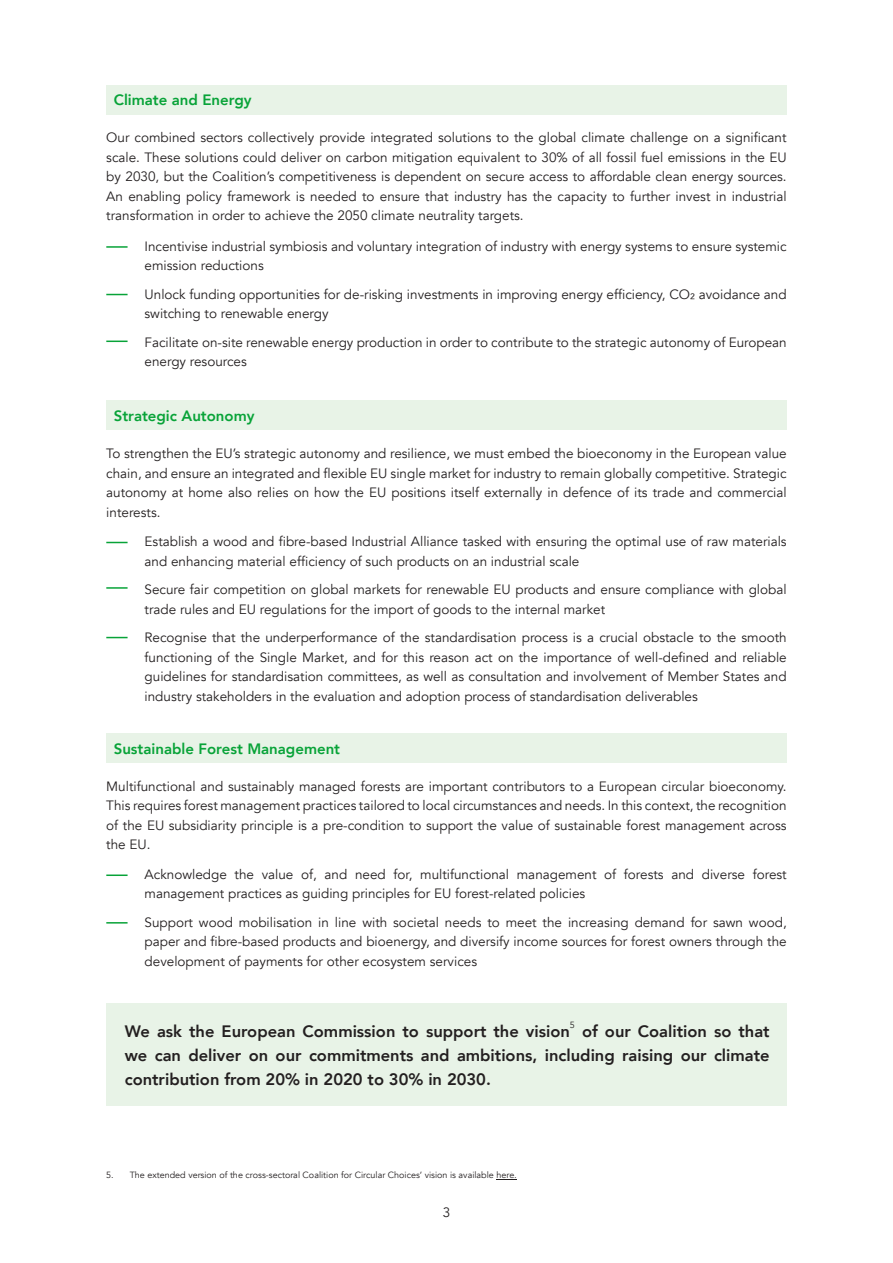
<style>
.page{position:relative;width:893px;height:1263px;background:#fff}
.page>*{position:absolute;margin:0;border:0;box-sizing:border-box;transform-origin:0 0}
.t1{font:800 16.5px/24px "Avenir";color:#231f20;text-align:justify}
.t2{font:800 15px "Avenir";color:#08a338}
.t3{font:13.5px/19.5px "Avenir";color:#231f20}
.t4{font:9px "Avenir";color:#231f20}
.s1{font-family:"Minion Pro"}
</style>
<div class="page">
<hr style="left:106px;top:246px;width:22px;height:2px;background:#08a338">
<svg style="left:106px;top:542px;width:22px;height:1px"></svg>
<hr style="left:106px;top:874px;width:22px;height:2px;background:#08a338">
<svg style="left:106px;top:294px;width:22px;height:1px"></svg>
<hr style="left:106px;top:587px;width:22px;height:2px;background:#08a338">
<svg style="left:106px;top:922px;width:22px;height:1px"></svg>
<svg style="left:106px;top:341px;width:22px;height:1px"></svg>
<svg style="left:106px;top:637px;width:22px;height:1px"></svg>
<div style="left:106px;top:85px;width:681px;height:29px;background:#e8f3e7"></div>
<div style="left:106px;top:401px;width:681px;height:29px;background:#e8f3e7"></div>
<div style="left:106px;top:733px;width:681px;height:30px;background:#e8f3e7"></div>
<div style="left:106px;top:1003px;width:681px;height:103px;background:#e8f3e7"></div>
<svg style="left:496px;top:1179px;width:20px;height:1px"></svg>
<p class="t2" style="left:114px;top:88px;width:139px">Climate and Energy</p>
<p class="t3" style="left:106px;top:128px;width:682px;text-align:justify">Our combined sectors collectively provide integrated solutions to the global climate challenge on a significant scale. These solutions could deliver on carbon mitigation equivalent to 30% of all fossil fuel emissions in the EU by 2030, but the Coalition’s competitiveness is dependent on secure access to affordable clean energy sources.<br>An enabling policy framework is needed to ensure that industry has the capacity to further invest in industrial transformation in order to achieve the 2050 climate neutrality targets.</p>
<p class="t3" style="left:145px;top:236px;width:644px">Incentivise industrial symbiosis and voluntary integration of industry with energy systems to ensure systemic emission reductions</p>
<p class="t3" style="left:145px;top:284px;width:644px">Unlock funding opportunities for de-risking investments in improving energy efficiency, CO² avoidance and switching to renewable energy</p>
<p class="t3" style="left:145px;top:332px;width:644px">Facilitate on-site renewable energy production in order to contribute to the strategic autonomy of European energy resources</p>
<p class="t2" style="left:114px;top:404px;width:142px">Strategic Autonomy</p>
<p class="t3" style="left:106px;top:444px;width:682px;text-align:justify">To strengthen the EU’s strategic autonomy and resilience, we must embed the bioeconomy in the European value chain, and ensure an integrated and flexible EU single market for industry to remain globally competitive. Strategic autonomy at home also relies on how the EU positions itself externally in defence of its trade and commercial interests.</p>
<p class="t3" style="left:145px;top:532px;width:644px">Establish a wood and fibre-based Industrial Alliance tasked with ensuring the optimal use of raw materials and enhancing material efficiency of such products on an industrial scale</p>
<p class="t3" style="left:145px;top:580px;width:644px">Secure fair competition on global markets for renewable EU products and ensure compliance with global trade rules and EU regulations for the import of goods to the internal market</p>
<p class="t3" style="left:145px;top:628px;width:644px;text-align:justify">Recognise that the underperformance of the standardisation process is a crucial obstacle to the smooth functioning of the Single Market, and for this reason act on the importance of well-defined and reliable guidelines for standardisation committees, as well as consultation and involvement of Member States and industry stakeholders in the evaluation and adoption process of standardisation deliverables</p>
<p class="t2" style="left:114px;top:737px;width:228px">Sustainable Forest Management</p>
<p class="t3" style="left:106px;top:777px;width:682px;text-align:justify">Multifunctional and sustainably managed forests are important contributors to a European circular bioeconomy.<br>This requires forest management practices tailored to local circumstances and needs. In this context, the recognition of the EU subsidiarity principle is a pre-condition to support the value of sustainable forest management across the EU.</p>
<p class="t3" style="left:145px;top:865px;width:644px">Acknowledge the value of, and need for, multifunctional management of forests and diverse forest management practices as guiding principles for EU forest-related policies</p>
<p class="t3" style="left:145px;top:913px;width:644px;text-align:justify">Support wood mobilisation in line with societal needs to meet the increasing demand for sawn wood, paper and fibre-based products and bioenergy, and diversify income sources for forest owners through the development of payments for other ecosystem services</p>
<p class="t1" style="left:125px;top:1019px;width:447px">We ask the European Commission to support the vision</p>
<p class="t4" style="left:570px;top:1020px;width:7px">5</p>
<p class="t1" style="left:125px;top:1019px;width:646px;text-indent:457px">of our Coalition so that we can deliver on our commitments and ambitions, including raising our climate contribution from 20% in 2020 to 30% in 2030.</p>
<p class="t4" style="left:106px;top:1169px;width:412px">5. The extended version of the cross-sectoral Coalition for Circular Choices’ vision is available here<span class="s1">.</span></p>
<p class="t3" style="left:443px;top:1203px;width:9px">3</p>
</div>
